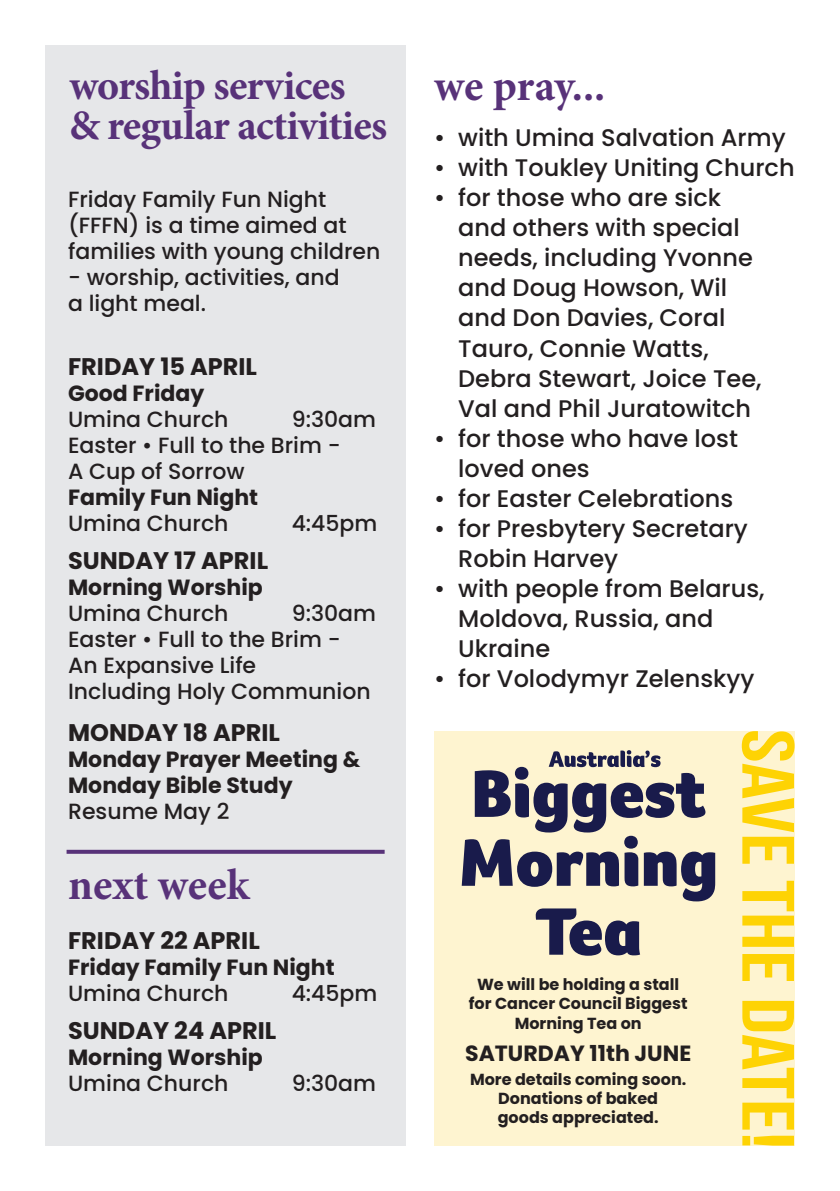
<style>
.page{position:relative;width:840px;height:1191px;background:#fff}
.page>*{position:absolute;margin:0;border:0;box-sizing:border-box;transform-origin:0 0}
.t1{font:700 44px "Minion Pro";letter-spacing:-.005em;color:#583279}
.t2{font:700 42px/40px "Minion Pro";letter-spacing:-.02em;color:#583279}
.t3{font:500 24px/30px "Poppins";color:#231f20}
.t4{font:700 24px "Poppins";color:#231f20}
.t5{font:500 22px/26px "Poppins";color:#231f20}
.t6{font:700 22px "Poppins";color:#231f20}
.t7{font:700 16px/19.2px "Poppins";color:#231f20;text-align:center}
.s1{font-weight:700}
</style>
<div class="page">
<div style="left:45px;top:45px;width:360px;height:1100px;background:#e6e7e9"></div>
<svg style="left:66px;top:849px;width:318px;height:4px"></svg>
<div style="left:434px;top:731px;width:360px;height:414px;background:#fef4d0"></div>
<svg style="left:461px;top:750px;width:253px;height:151px"></svg>
<svg style="left:535px;top:908px;width:104px;height:47px"></svg>
<svg style="left:741px;top:731px;width:53px;height:414px"></svg>
<p class="t2" style="left:69px;top:65px;width:319px">worship services<br>&amp; regular activities</p>
<p class="t1" style="left:434px;top:55px;width:173px">we pray...</p>
<p class="t3" style="left:434px;top:123px;width:353px">• with Umina Salvation Army</p>
<p class="t3" style="left:434px;top:153px;width:362px">• with Toukley Uniting Church</p>
<p class="t3" style="left:458px;top:183px;width:305px;text-indent:-24px">• for those who are sick and others with special needs, including Yvonne and Doug Howson, Wil and Don Davies, Coral<br>Tauro, Connie Watts,<br>Debra Stewart, Joice Tee,<br>Val and Phil Juratowitch</p>
<p class="t3" style="left:458px;top:423px;width:281px;text-indent:-24px">• for those who have lost loved ones</p>
<p class="t3" style="left:434px;top:483px;width:300px">• for Easter Celebrations</p>
<p class="t3" style="left:458px;top:513px;width:291px;text-indent:-24px">• for Presbytery Secretary<br>Robin Harvey</p>
<p class="t3" style="left:458px;top:573px;width:308px;text-indent:-24px">• with people from Belarus,<br>Moldova, Russia, and<br>Ukraine</p>
<p class="t3" style="left:434px;top:663px;width:321px">• for Volodymyr Zelenskyy</p>
<p class="t5" style="left:68px;top:186px;width:314px">Friday Family Fun Night (FFFN) is a time aimed at families with young children</p>
<p class="t5" style="left:68px;top:264px;width:273px">- worship, activities, and a light meal.</p>
<p class="t4" style="left:68px;top:353px;width:190px">FRIDAY 15 APRIL</p>
<p class="t6" style="left:68px;top:381px;width:138px">Good Friday</p>
<p class="t5" style="left:68px;top:406px;width:162px">Umina Church</p>
<p class="t5" style="left:291px;top:406px;width:86px">9:30am</p>
<p class="t5" style="left:68px;top:432px;width:274px">Easter • Full to the Brim -<br>A Cup of Sorrow<br><span class="s1">Family Fun Night</span></p>
<p class="t5" style="left:68px;top:510px;width:162px">Umina Church</p>
<p class="t5" style="left:291px;top:510px;width:87px">4:45pm</p>
<p class="t4" style="left:68px;top:547px;width:201px">SUNDAY 17 APRIL</p>
<p class="t6" style="left:68px;top:575px;width:196px">Morning Worship</p>
<p class="t5" style="left:68px;top:600px;width:162px">Umina Church</p>
<p class="t5" style="left:291px;top:600px;width:86px">9:30am</p>
<p class="t5" style="left:68px;top:626px;width:304px">Easter • Full to the Brim -<br>An Expansive Life<br>Including Holy Communion</p>
<p class="t4" style="left:68px;top:719px;width:213px">MONDAY 18 APRIL</p>
<p class="t6" style="left:68px;top:747px;width:293px">Monday Prayer Meeting &amp;</p>
<p class="t6" style="left:68px;top:773px;width:226px">Monday Bible Study</p>
<p class="t5" style="left:68px;top:798px;width:163px">Resume May 2</p>
<p class="t1" style="left:68px;top:854px;width:182px">next week</p>
<p class="t4" style="left:68px;top:927px;width:193px">FRIDAY 22 APRIL</p>
<p class="t6" style="left:68px;top:955px;width:268px">Friday Family Fun Night</p>
<p class="t5" style="left:68px;top:980px;width:162px">Umina Church</p>
<p class="t5" style="left:291px;top:980px;width:87px">4:45pm</p>
<p class="t4" style="left:68px;top:1017px;width:209px">SUNDAY 24 APRIL</p>
<p class="t6" style="left:68px;top:1045px;width:196px">Morning Worship</p>
<p class="t5" style="left:68px;top:1070px;width:162px">Umina Church</p>
<p class="t5" style="left:291px;top:1070px;width:86px">9:30am</p>
<p class="t7" style="left:468px;top:975px;width:220px">We will be holding a stall for Cancer Council Biggest<br>Morning Tea on</p>
<p class="t6" style="left:465px;top:1040px;width:227px">SATURDAY 11th JUNE</p>
<p class="t7" style="left:470px;top:1069px;width:217px">More details coming soon.</p>
<p class="t7" style="left:497px;top:1088px;width:162px;text-align:left">Donations of baked goods appreciated.</p>
</div>
